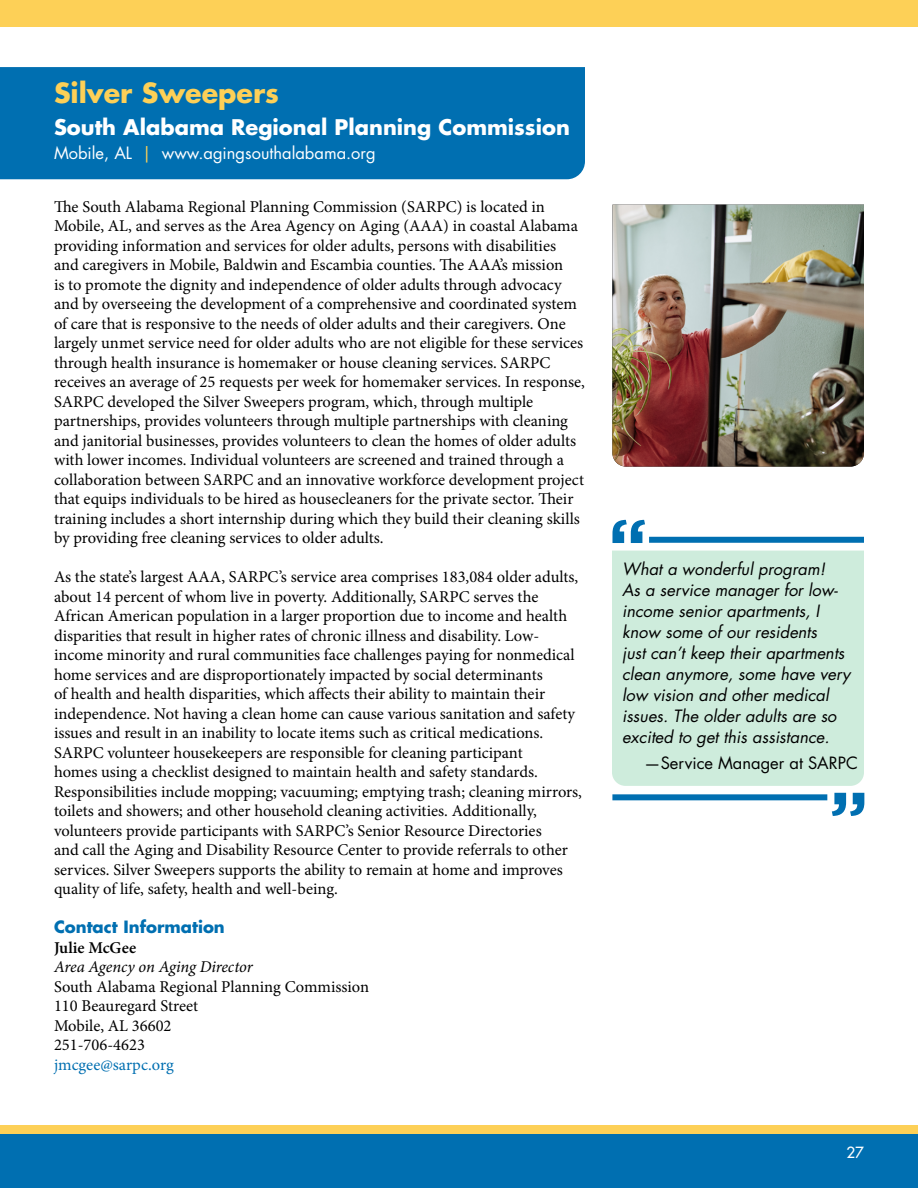
<style>
.page{position:relative;width:918px;height:1188px;background:#fff}
.page>*{position:absolute;margin:0;border:0;box-sizing:border-box;transform-origin:0 0}
.t1{font:700 72px "Gotham";color:#006fb1}
.t2{font:700 27px "Futura Std";color:#fdd057}
.t3{font:700 21px "Futura Std";color:#fff}
.t4{font:16.5px/19.5px "Minion Pro";color:#000}
.t5{font:italic 16.5px/21px "Futura Std";color:#000}
.t6{font:16.5px "Futura Std";color:#fff}
.t7{font:italic 16.5px "Minion Pro";letter-spacing:-.01em;color:#000}
.t8{font:16.5px "Futura Std";color:#000}
.t9{font:700 16.5px "Futura Std";color:#006fb1}
.t10{font:16.5px "Minion Pro";color:#006fb1}
.t11{font:600 16.5px "Minion Pro";color:#000}
.t12{font:500 15px "Futura Std";color:#fff}
.s1{color:#fdd057}
</style>
<div class="page">
<div style="left:0;top:1134px;width:918px;height:54px;background:#006fb1"></div>
<div style="left:0;top:1125px;width:918px;height:9px;background:#fdd057"></div>
<div style="left:0;top:0;width:918px;height:27px;background:#fdd057"></div>
<div style="left:0;top:67px;width:585px;height:112px;background:#006fb1"></div>
<div style="left:612px;top:551px;width:252px;height:235px;background:#ceecdc"></div>
<div style="left:649px;top:537px;width:215px;height:6px;background:#006fb1"></div>
<div style="left:612px;top:794px;width:215px;height:6px;background:#006fb1"></div>
<img style="left:612px;top:205px;width:252px;height:262px">
<h1 class="t2" style="left:54px;top:75px;width:227px">Silver Sweepers</h1>
<p class="t3" style="left:54px;top:114px;width:517px">South Alabama Regional Planning Commission</p>
<p class="t6" style="left:54px;top:143px;width:323px">Mobile, AL <span class="s1">|</span> www.agingsouthalabama.org</p>
<p class="t4" style="left:54px;top:197px;width:532px">The South Alabama Regional Planning Commission (SARPC) is located in Mobile, AL, and serves as the Area Agency on Aging (AAA) in coastal Alabama providing information and services for older adults, persons with disabilities and caregivers in Mobile, Baldwin and Escambia counties. The AAA’s mission<br>is to promote the dignity and independence of older adults through advocacy and by overseeing the development of a comprehensive and coordinated system of care that is responsive to the needs of older adults and their caregivers. One largely unmet service need for older adults who are not eligible for these services through health insurance is homemaker or house cleaning services. SARPC receives an average of 25 requests per week for homemaker services. In response, SARPC developed the Silver Sweepers program, which, through multiple partnerships, provides volunteers through multiple partnerships with cleaning and janitorial businesses, provides volunteers to clean the homes of older adults with lower incomes. Individual volunteers are screened and trained through a collaboration between SARPC and an innovative workforce development project that equips individuals to be hired as housecleaners for the private sector. Their training includes a short internship during which they build their cleaning skills by providing free cleaning services to older adults.</p>
<p class="t4" style="left:54px;top:567px;width:530px">As the state’s largest AAA, SARPC’s service area comprises 183,084 older adults, about 14 percent of whom live in poverty. Additionally, SARPC serves the African American population in a larger proportion due to income and health disparities that result in higher rates of chronic illness and disability. Low&shy;income minority and rural communities face challenges paying for nonmedical home services and are disproportionately impacted by social determinants<br>of health and health disparities, which affects their ability to maintain their independence. Not having a clean home can cause various sanitation and safety issues and result in an inability to locate items such as critical medications.<br>SARPC volunteer housekeepers are responsible for cleaning participant<br>homes using a checklist designed to maintain health and safety standards.<br>Responsibilities include mopping; vacuuming; emptying trash; cleaning mirrors, toilets and showers; and other household cleaning activities. Additionally, volunteers provide participants with SARPC’s Senior Resource Directories<br>and call the Aging and Disability Resource Center to provide referrals to other services. Silver Sweepers supports the ability to remain at home and improves quality of life, safety, health and well-being.</p>
<p class="t9" style="left:54px;top:916px;width:172px">Contact Information</p>
<p class="t11" style="left:54px;top:936px;width:84px">Julie McGee</p>
<p class="t7" style="left:54px;top:956px;width:200px">Area Agency on Aging Director</p>
<p class="t4" style="left:54px;top:977px;width:317px">South Alabama Regional Planning Commission</p>
<p class="t4" style="left:54px;top:996px;width:146px">110 Beauregard Street</p>
<p class="t4" style="left:54px;top:1016px;width:119px">Mobile, AL 36602</p>
<p class="t4" style="left:54px;top:1035px;width:92px">251-706-4623</p>
<p class="t10" style="left:54px;top:1054px;width:121px">jmcgee@sarpc.org</p>
<h1 class="t1" style="left:608px;top:497px;width:40px">“</h1>
<p class="t5" style="left:622px;top:558px;width:230px">What a wonderful program!<br>As a service manager for low&shy;income senior apartments, I know some of our residents<br>just can’t keep their apartments clean anymore, some have very low vision and other medical issues. The older adults are so excited to get this assistance.</p>
<p class="t8" style="left:644px;top:752px;width:215px">—Service Manager at SARPC</p>
<h1 class="t1" style="left:830px;top:770px;width:40px">”</h1>
<p class="t12" style="left:847px;top:1143px;width:19px">27</p>
</div>
